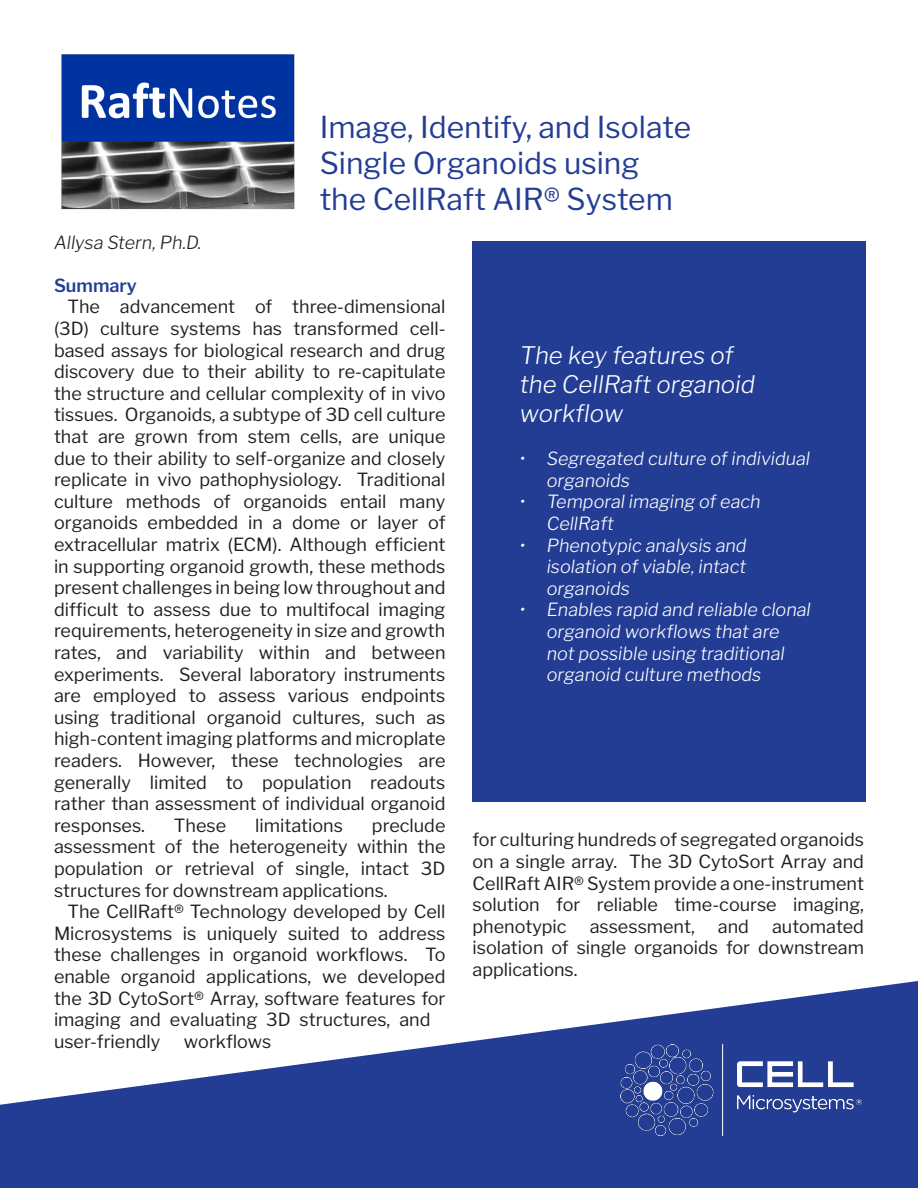
<style>
.page{position:relative;width:918px;height:1188px;background:#fff}
.page>*{position:absolute;margin:0;border:0;box-sizing:border-box;transform-origin:0 0}
.t1{font:30px "Libre Franklin";color:#233d95}
.t2{font:italic 300 24px/28.8px "Libre Franklin";color:#fff}
.t3{font:18px/21.6px "Libre Franklin";color:#231f20;text-align:justify}
.t4{font:italic 300 18px/21.6px "Libre Franklin";color:#fff}
.t5{font:italic 300 18px "Libre Franklin";color:#231f20}
.t6{font:600 18px "Libre Franklin";color:#233d95}
</style>
<div class="page">
<img style="left:61px;top:54px;width:234px;height:156px">
<svg style="left:0;top:981px;width:918px;height:207px;fill:#233d95"></svg>
<img style="left:621px;top:1044px;width:240px;height:91px">
<div style="left:472px;top:242px;width:394px;height:560px;background:#233d95"></div>
<p class="t1" style="left:320px;top:109px;width:373px">Image, Identify, and Isolate</p>
<p class="t1" style="left:320px;top:145px;width:321px">Single Organoids using</p>
<p class="t1" style="left:320px;top:181px;width:355px">the CellRaft AIR® System</p>
<p class="t5" style="left:54px;top:231px;width:149px">Allysa Stern, Ph.D.</p>
<p class="t6" style="left:54px;top:274px;width:84px">Summary</p>
<p class="t3" style="left:54px;top:296px;width:393px;text-indent:14px">The advancement of three-dimensional (3D) culture systems has transformed cell&shy;based assays for biological research and drug discovery due to their ability to re-capitulate the structure and cellular complexity of in vivo tissues. Organoids, a subtype of 3D cell culture that are grown from stem cells, are unique due to their ability to self-organize and closely replicate in vivo pathophysiology. Traditional culture methods of organoids entail many organoids embedded in a dome or layer of extracellular matrix (ECM). Although efficient in supporting organoid growth, these methods present challenges in being low throughout and difficult to assess due to multifocal imaging requirements, heterogeneity in size and growth rates, and variability within and between experiments. Several laboratory instruments are employed to assess various endpoints using traditional organoid cultures, such as high-content imaging platforms and microplate readers. However, these technologies are generally limited to population readouts rather than assessment of individual organoid responses.</p>
<p class="t3" style="left:54px;top:814px;width:393px;text-indent:318px">preclude assessment of the heterogeneity within the population or retrieval of single, intact 3D structures for downstream applications.</p>
<p class="t3" style="left:54px;top:901px;width:393px;text-align:left;text-indent:14px">The CellRaft® Technology developed by Cell Microsystems is uniquely suited to address these challenges in organoid workflows. To enable organoid applications, we developed the 3D CytoSort® Array, software features for imaging and evaluating 3D structures, and user-friendly</p>
<p class="t3" style="left:174px;top:814px;width:54px">These</p>
<p class="t3" style="left:255px;top:814px;width:89px">limitations</p>
<p class="t3" style="left:184px;top:1030px;width:89px">workflows</p>
<p class="t2" style="left:520px;top:341px;width:237px">The key features of the CellRaft organoid workflow</p>
<p class="t4" style="left:547px;top:448px;width:265px;text-indent:-27px">• Segregated culture of individual organoids</p>
<p class="t4" style="left:547px;top:491px;width:215px;text-indent:-27px">• Temporal imaging of each<br>CellRaft</p>
<p class="t4" style="left:547px;top:534px;width:201px;text-align:justify;text-indent:-27px">• Phenotypic analysis and isolation of viable, intact organoids</p>
<p class="t4" style="left:547px;top:599px;width:266px;text-indent:-27px">• Enables rapid and reliable clonal organoid workflows that are not possible using traditional organoid culture methods</p>
<p class="t3" style="left:472px;top:829px;width:393px">for culturing hundreds of segregated organoids on a single array. The 3D CytoSort Array and CellRaft AIR® System provide a one-instrument solution for reliable time-course imaging, phenotypic</p>
<p class="t3" style="left:472px;top:915px;width:393px;text-indent:300px">automated isolation of single organoids for downstream applications.</p>
<p class="t3" style="left:590px;top:915px;width:107px">assessment,</p>
<p class="t3" style="left:718px;top:915px;width:33px">and</p>
</div>
